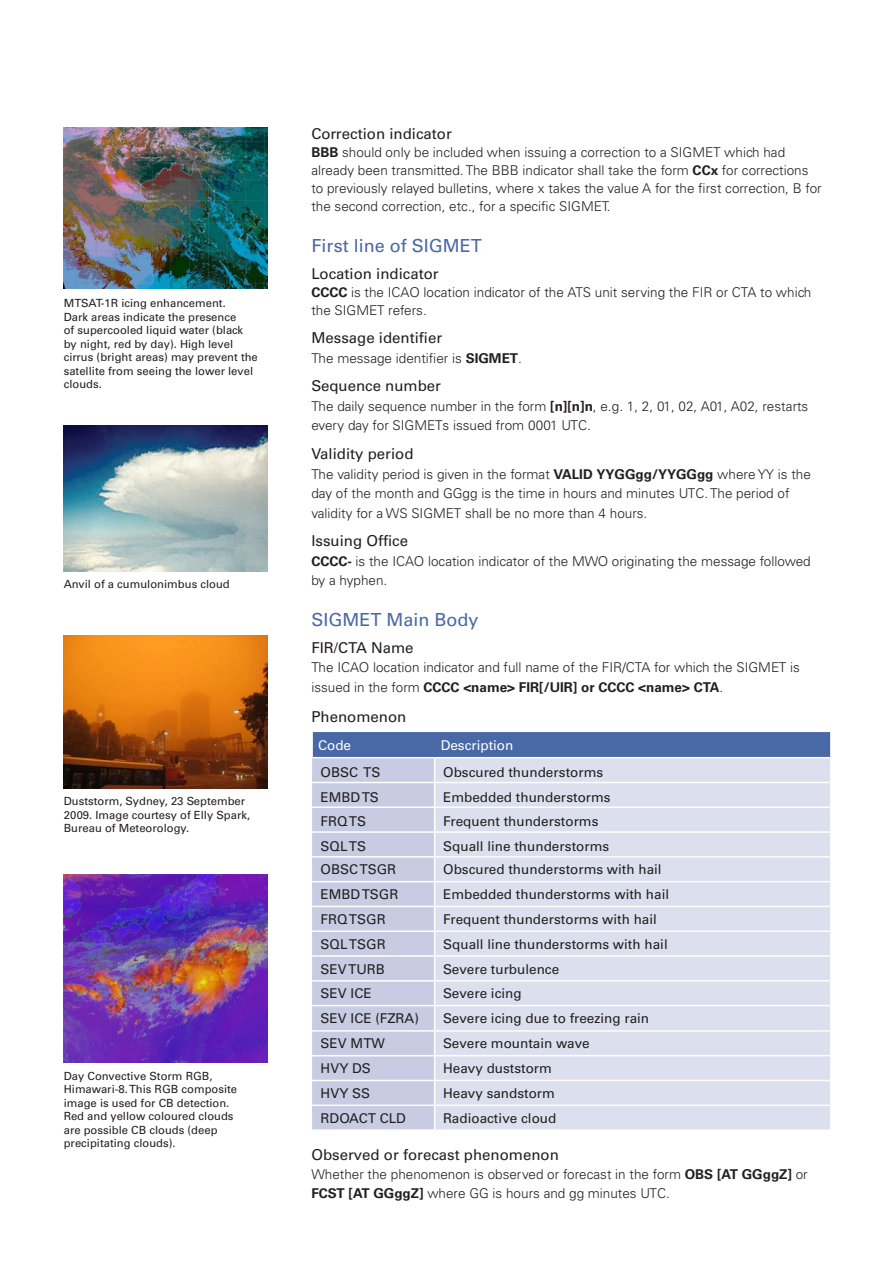
<style>
.page{position:relative;width:893px;height:1263px;background:#fff}
.page>*{position:absolute;margin:0;border:0;box-sizing:border-box;transform-origin:0 0}
.Paragraph_Header{font:500 18px "Univers CE";color:#4968a6}
.Sub_Header{font:500 15px "Univers CE";color:#231f20}
.main_text{font:300 13.5px/19.5px "Univers";color:#231f20}
.Paragraph_Text{font:500 13.5px "Univers CE";color:#231f20}
.Paragraph_Text-2{font:300 13.5px/18px "Univers";color:#231f20}
.Paragraph_Text-3{font:500 13.5px "Univers CE";color:#fff}
.t1{font:500 11.25px/13.5px "Univers CE";color:#231f20}
.s1{font-weight:700}
</style>
<div class="page">
<svg style="left:312px;top:732px;width:518px;height:397px;background:#d0d5e7"></svg>
<hr style="left:435px;top:1104px;width:395px;height:2px;background:#fffefc">
<img style="left:64px;top:636px;width:204px;height:152px">
<img style="left:64px;top:128px;width:204px;height:160px">
<img style="left:64px;top:425px;width:204px;height:146px">
<img style="left:64px;top:875px;width:204px;height:187px">
<p class="t1" style="left:64px;top:297px;width:196px">MTSAT-1R icing enhancement.<br>Dark areas indicate the presence<br>of supercooled liquid water (black by night, red by day). High level cirrus (bright areas) may prevent the satellite from seeing the lower level clouds.</p>
<p class="t1" style="left:64px;top:578px;width:168px">Anvil of a cumulonimbus cloud</p>
<p class="t1" style="left:64px;top:795px;width:188px">Duststorm, Sydney, 23 September<br>2009. Image courtesy of Elly Spark,<br>Bureau of Meteorology.</p>
<p class="t1" style="left:64px;top:1069px;width:175px">Day Convective Storm RGB,<br>Himawari-8. This RGB composite image is used for CB detection.<br>Red and yellow coloured clouds are possible CB clouds (deep precipitating clouds).</p>
<p class="Sub_Header" style="left:311px;top:125px;width:142px">Correction indicator</p>
<p class="Paragraph_Text-2" style="left:311px;top:143px;width:512px"><span class="s1">BBB</span> should only be included when issuing a correction to a SIGMET which had already been transmitted. The BBB indicator shall take the form <span class="s1">CCx</span> for corrections to previously relayed bulletins, where x takes the value A for the first correction, B for the second correction, etc., for a specific SIGMET.</p>
<p class="Paragraph_Header" style="left:311px;top:235px;width:172px">First line of SIGMET</p>
<p class="Sub_Header" style="left:311px;top:265px;width:129px">Location indicator</p>
<p class="Paragraph_Text-2" style="left:311px;top:283px;width:501px"><span class="s1">CCCC</span> is the ICAO location indicator of the ATS unit serving the FIR or CTA to which the SIGMET refers.</p>
<p class="Sub_Header" style="left:311px;top:329px;width:132px">Message identifier</p>
<p class="main_text" style="left:311px;top:348px;width:212px">The message identifier is <span class="s1">SIGMET</span>.</p>
<p class="Sub_Header" style="left:311px;top:377px;width:131px">Sequence number</p>
<p class="main_text" style="left:311px;top:396px;width:499px">The daily sequence number in the form <span class="s1">[n][n]n</span>, e.g. 1, 2, 01, 02, A01, A02, restarts every day for SIGMETs issued from 0001 UTC.</p>
<p class="Sub_Header" style="left:311px;top:445px;width:104px">Validity period</p>
<p class="main_text" style="left:311px;top:464px;width:501px">The validity period is given in the format <span class="s1">VALID YYGGgg/YYGGgg</span> where YY is the day of the month and GGgg is the time in hours and minutes UTC. The period of validity for a WS SIGMET shall be no more than 4 hours.</p>
<p class="Sub_Header" style="left:311px;top:532px;width:98px">Issuing Office</p>
<p class="main_text" style="left:311px;top:551px;width:501px"><span class="s1">CCCC-</span> is the ICAO location indicator of the MWO originating the message followed by a hyphen.</p>
<p class="Paragraph_Header" style="left:311px;top:609px;width:169px">SIGMET Main Body</p>
<p class="Sub_Header" style="left:311px;top:639px;width:104px">FIR/CTA Name</p>
<p class="main_text" style="left:311px;top:658px;width:490px">The ICAO location indicator and full name of the FIR/CTA for which the SIGMET is issued in the form <span class="s1">CCCC &lt;name&gt; FIR[/UIR] or CCCC &lt;name&gt; CTA</span>.</p>
<p class="Sub_Header" style="left:311px;top:708px;width:96px">Phenomenon</p>
<p class="Paragraph_Text-3" style="left:318px;top:737px;width:35px">Code</p>
<p class="Paragraph_Text-3" style="left:441px;top:737px;width:74px">Description</p>
<p class="Paragraph_Text" style="left:321px;top:764px;width:61px">OBSC TS</p>
<p class="Paragraph_Text" style="left:443px;top:764px;width:162px">Obscured thunderstorms</p>
<p class="Paragraph_Text" style="left:321px;top:789px;width:60px">EMBD TS</p>
<p class="Paragraph_Text" style="left:443px;top:789px;width:169px">Embedded thunderstorms</p>
<p class="Paragraph_Text" style="left:321px;top:814px;width:47px">FRQ TS</p>
<p class="Paragraph_Text" style="left:443px;top:814px;width:157px">Frequent thunderstorms</p>
<p class="Paragraph_Text" style="left:321px;top:838px;width:47px">SQL TS</p>
<p class="Paragraph_Text" style="left:443px;top:838px;width:168px">Squall line thunderstorms</p>
<p class="Paragraph_Text" style="left:321px;top:862px;width:77px">OBSC TSGR</p>
<p class="Paragraph_Text" style="left:443px;top:862px;width:220px">Obscured thunderstorms with hail</p>
<p class="Paragraph_Text" style="left:321px;top:886px;width:79px">EMBD TSGR</p>
<p class="Paragraph_Text" style="left:443px;top:886px;width:228px">Embedded thunderstorms with hail</p>
<p class="Paragraph_Text" style="left:321px;top:911px;width:67px">FRQ TSGR</p>
<p class="Paragraph_Text" style="left:443px;top:911px;width:215px">Frequent thunderstorms with hail</p>
<p class="Paragraph_Text" style="left:321px;top:936px;width:67px">SQL TSGR</p>
<p class="Paragraph_Text" style="left:443px;top:936px;width:226px">Squall line thunderstorms with hail</p>
<p class="Paragraph_Text" style="left:321px;top:961px;width:66px">SEV TURB</p>
<p class="Paragraph_Text" style="left:443px;top:961px;width:118px">Severe turbulence</p>
<p class="Paragraph_Text" style="left:321px;top:986px;width:53px">SEV ICE</p>
<p class="Paragraph_Text" style="left:443px;top:986px;width:80px">Severe icing</p>
<p class="Paragraph_Text" style="left:321px;top:1010px;width:100px">SEV ICE (FZRA)</p>
<p class="Paragraph_Text" style="left:443px;top:1010px;width:208px">Severe icing due to freezing rain</p>
<p class="Paragraph_Text" style="left:321px;top:1036px;width:66px">SEV MTW</p>
<p class="Paragraph_Text" style="left:443px;top:1036px;width:148px">Severe mountain wave</p>
<p class="Paragraph_Text" style="left:321px;top:1060px;width:52px">HVY DS</p>
<p class="Paragraph_Text" style="left:443px;top:1060px;width:110px">Heavy duststorm</p>
<p class="Paragraph_Text" style="left:321px;top:1085px;width:51px">HVY SS</p>
<p class="Paragraph_Text" style="left:443px;top:1085px;width:113px">Heavy sandstorm</p>
<p class="Paragraph_Text" style="left:321px;top:1110px;width:87px">RDOACT CLD</p>
<p class="Paragraph_Text" style="left:443px;top:1110px;width:115px">Radioactive cloud</p>
<p class="Sub_Header" style="left:311px;top:1146px;width:249px">Observed or forecast phenomenon</p>
<p class="main_text" style="left:311px;top:1164px;width:498px;line-height:19px">Whether the phenomenon is observed or forecast in the form <span class="s1">OBS [AT GGggZ]</span> or<br><span class="s1">FCST [AT GGggZ]</span> where GG is hours and gg minutes UTC.</p>
</div>
